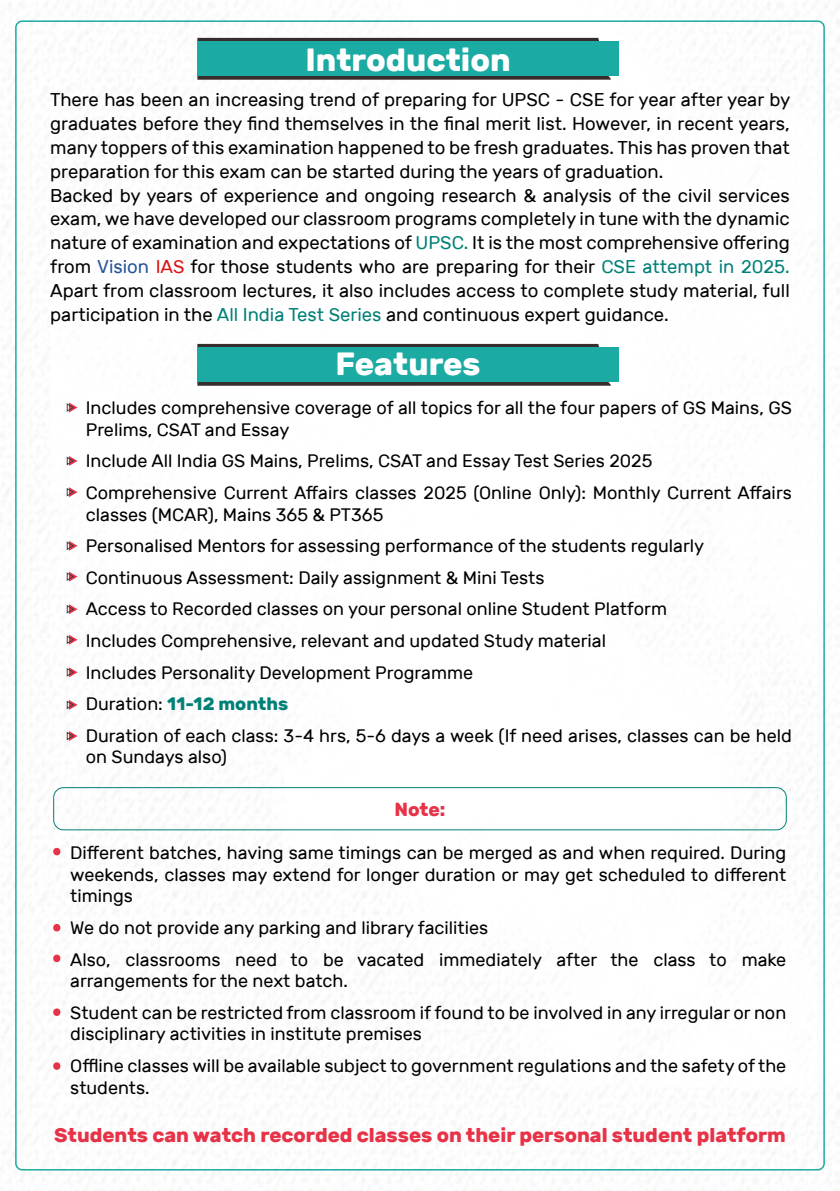
<style>
.page{position:relative;width:840px;height:1191px;background:#fff}
.page>*{position:absolute;margin:0;border:0;box-sizing:border-box;transform-origin:0 0}
.t1{font:700 32px "Rubik";color:#fff}
.t2{font:700 20px "Rubik";color:#e73247}
.t3{font:700 18.8px "Rubik";color:#e73247}
.t4{font:18.4px/23.8px "Rubik";color:#010202}
.t5{font:18px/31.6px "Rubik";color:#010101}
.s1{color:#018077}
.s2{color:#25519c}
.s3{color:#d91418}
.s4{color:#010101}
.s5{font-weight:700;color:#018077}
</style>
<div class="page">
<img style="left:3px;top:3px;width:836px;height:1179px">
<svg style="left:66px;top:402px;width:11px;height:11px"></svg>
<svg style="left:66px;top:456px;width:11px;height:10px"></svg>
<svg style="left:66px;top:487px;width:11px;height:10px"></svg>
<svg style="left:66px;top:540px;width:11px;height:11px"></svg>
<svg style="left:66px;top:571px;width:11px;height:11px"></svg>
<svg style="left:66px;top:604px;width:11px;height:10px"></svg>
<svg style="left:66px;top:634px;width:11px;height:11px"></svg>
<svg style="left:66px;top:667px;width:11px;height:10px"></svg>
<svg style="left:66px;top:699px;width:11px;height:11px"></svg>
<svg style="left:66px;top:731px;width:11px;height:10px"></svg>
<div style="left:53px;top:787px;width:733px;height:43px;border:1px solid #018077;border-radius:10px"></div>
<svg style="left:52px;top:848px;width:10px;height:7px"></svg>
<svg style="left:52px;top:924px;width:10px;height:7px"></svg>
<svg style="left:52px;top:954px;width:10px;height:8px"></svg>
<svg style="left:52px;top:1008px;width:10px;height:8px"></svg>
<svg style="left:52px;top:1062px;width:10px;height:7px"></svg>
<img style="left:197px;top:38px;width:413px;height:42px">
<div style="left:197px;top:41px;width:421px;height:35px;background:#1baba3"></div>
<img style="left:197px;top:344px;width:413px;height:42px">
<div style="left:197px;top:347px;width:421px;height:35px;background:#1baba3"></div>
<h1 class="t1" style="left:305px;top:41px;width:207px">Introduction</h1>
<p class="t4" style="left:50px;top:88px;width:741px">There has been an increasing trend of preparing for UPSC - CSE for year after year by graduates before they find themselves in the final merit list. However, in recent years, many toppers of this examination happened to be fresh graduates. This has proven that preparation for this exam can be started during the years of graduation.<br>Backed by years of experience and ongoing research &amp; analysis of the civil services exam, we have developed our classroom programs completely in tune with the dynamic nature of examination and expectations of <span class="s1">UPSC.</span> It is the most comprehensive offering from <span class="s2">Vision</span> <span class="s3">IAS</span> <span class="s4">for those students who are preparing for their</span> <span class="s1">CSE attempt in 2025.<br></span>Apart from classroom lectures, it also includes access to complete study material, full participation in the <span class="s1">All India Test Series</span> and continuous expert guidance.</p>
<h1 class="t1" style="left:335px;top:345px;width:147px">Features</h1>
<p class="t5" style="left:86px;top:397px;width:707px;line-height:21.6px">Includes comprehensive coverage of all topics for all the four papers of GS Mains, GS<br>Prelims, CSAT and Essay</p>
<p class="t5" style="left:86px;top:445px;width:707px">Include All India GS Mains, Prelims, CSAT and Essay Test Series 2025<br>Comprehensive Current Affairs classes 2025 (Online Only): Monthly Current Affairs</p>
<p class="t5" style="left:86px;top:499px;width:707px">classes (MCAR), Mains 365 &amp; PT365<br>Personalised Mentors for assessing performance of the students regularly Continuous Assessment: Daily assignment &amp; Mini Tests<br>Access to Recorded classes on your personal online Student Platform<br>Includes Comprehensive, relevant and updated Study material<br>Includes Personality Development Programme<br>Duration: <span class="s5">11-12 months<br></span>Duration of each class: 3-4 hrs, 5-6 days a week (If need arises, classes can be held</p>
<p class="t5" style="left:86px;top:742px;width:143px">on Sundays also)</p>
<p class="t3" style="left:394px;top:798px;width:53px">Note:</p>
<p class="t5" style="left:70px;top:842px;width:717px;line-height:21.6px;text-align:justify">Different batches, having same timings can be merged as and when required. During weekends, classes may extend for longer duration or may get scheduled to different timings</p>
<p class="t5" style="left:70px;top:912px;width:717px">We do not provide any parking and library facilities<br>Also, classrooms need to be vacated immediately after the class to make</p>
<p class="t5" style="left:70px;top:965px;width:717px">arrangements for the next batch.<br>Student can be restricted from classroom if found to be involved in any irregular or non</p>
<p class="t5" style="left:70px;top:1018px;width:717px">disciplinary activities in institute premises<br>Offline classes will be available subject to government regulations and the safety of the</p>
<p class="t5" style="left:70px;top:1072px;width:81px">students.</p>
<p class="t2" style="left:54px;top:1122px;width:733px">Students can watch recorded classes on their personal student platform</p>
</div>
